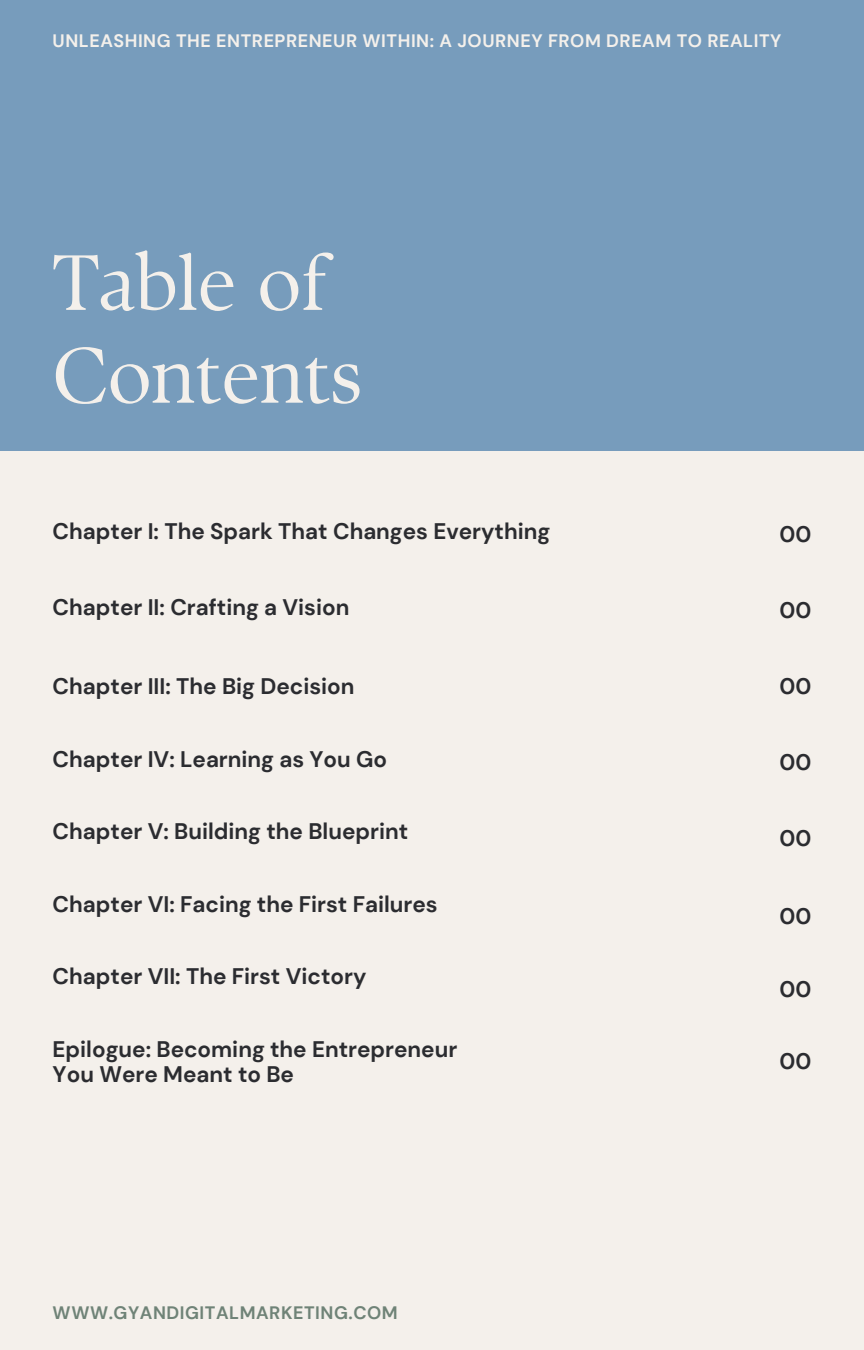
<style>
.page{position:relative;width:864px;height:1350px;background:#f4f0eb}
.page>*{position:absolute;margin:0;border:0;box-sizing:border-box;transform-origin:0 0}
.t1{font:78.08px/92.7px "TY Serif D";color:#f4f0eb}
.t2{font:700 22.5px/25.2px "DM Sans";color:#2b2c30}
.t3{font:700 18px "DM Sans";letter-spacing:.03em;color:#f4f0eb}
.t4{font:700 18px "DM Sans";letter-spacing:.03em;color:#6f8377}
</style>
<div class="page">
<div style="left:0;top:0;width:864px;height:451px;background:#779cbc"></div>
<p class="t3" style="left:53px;top:29px;width:730px">UNLEASHING THE ENTREPRENEUR WITHIN: A JOURNEY FROM DREAM TO REALITY</p>
<h2 class="t1" style="left:53px;top:236px;width:311px">Table of<br>Contents</h2>
<p class="t2" style="left:53px;top:518px;width:499px">Chapter I: The Spark That Changes Everything</p>
<h2 class="t2" style="left:779px;top:522px;width:33px">00</h2>
<p class="t2" style="left:53px;top:594px;width:298px">Chapter II: Crafting a Vision</p>
<h2 class="t2" style="left:779px;top:598px;width:33px">00</h2>
<h1 class="t2" style="left:53px;top:674px;width:303px">Chapter III: The Big Decision</h1>
<h2 class="t2" style="left:779px;top:674px;width:33px">00</h2>
<p class="t2" style="left:53px;top:746px;width:336px">Chapter IV: Learning as You Go</p>
<h2 class="t2" style="left:779px;top:750px;width:33px">00</h2>
<p class="t2" style="left:53px;top:819px;width:357px">Chapter V: Building the Blueprint</p>
<h2 class="t2" style="left:53px;top:891px;width:387px">Chapter VI: Facing the First Failures</h2>
<p class="t2" style="left:53px;top:964px;width:315px">Chapter VII: The First Victory</p>
<h2 class="t2" style="left:53px;top:1037px;width:406px">Epilogue: Becoming the Entrepreneur<br>You Were Meant to Be</h2>
<p class="t4" style="left:53px;top:1301px;width:347px">WWW.GYANDIGITALMARKETING.COM</p>
<p class="t2" style="left:779px;top:826px;width:33px">00</p>
<p class="t2" style="left:779px;top:904px;width:33px">00</p>
<h2 class="t2" style="left:779px;top:977px;width:33px">00</h2>
<p class="t2" style="left:779px;top:1049px;width:33px">00</p>
</div>
